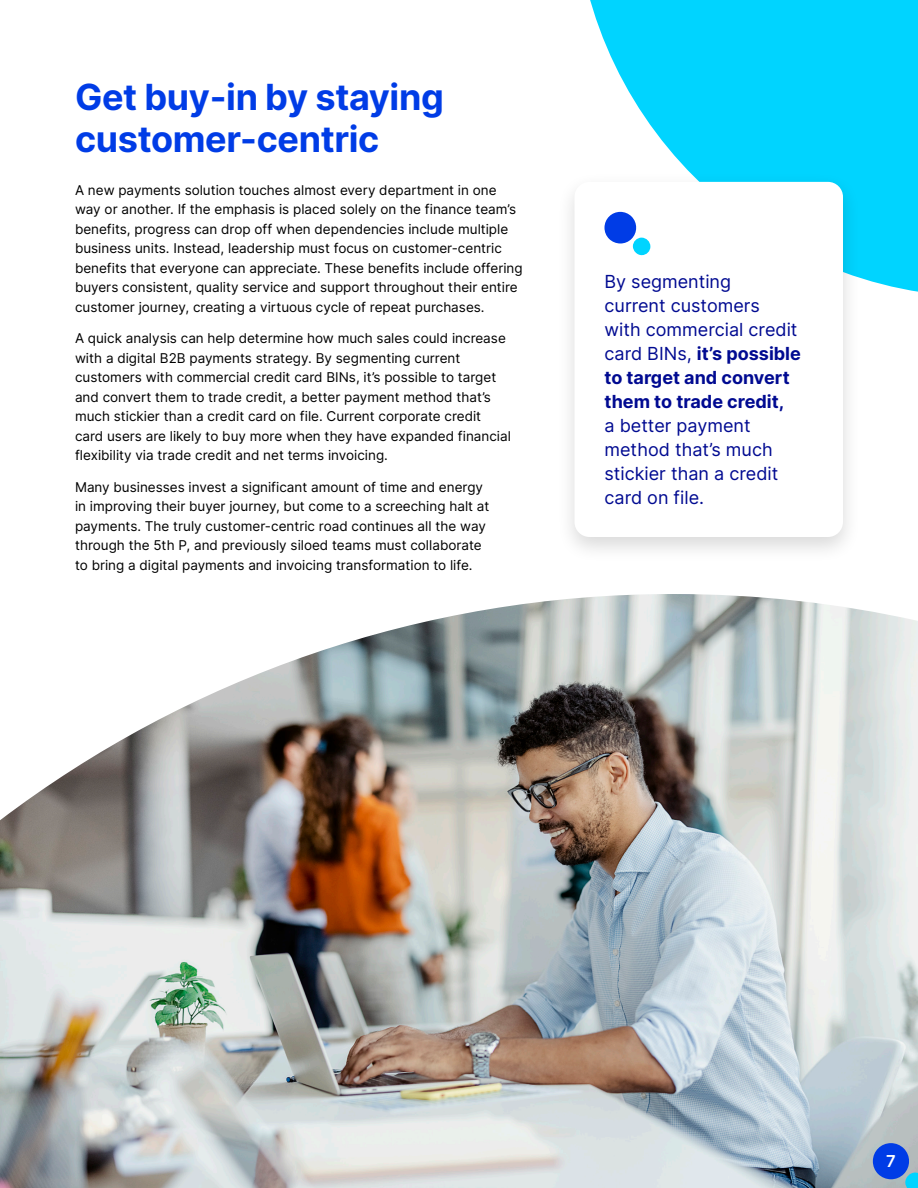
<style>
.page{position:relative;width:918px;height:1188px;background:#fff}
.page>*{position:absolute;margin:0;border:0;box-sizing:border-box;transform-origin:0 0}
.t1{font:700 36px/42px "Inter";letter-spacing:-.01em;color:#003ce6}
.t2{font:18px/24px "Inter";color:#000a91}
.t3{font:600 16.5px "Inter";color:#fff}
.t4{font:13.5px/19.5px "Inter";color:#000}
.s1{font-weight:700}
</style>
<div class="page">
<img style="left:0;top:594px;width:918px;height:594px">
<svg style="left:873px;top:1143px;width:45px;height:45px;background:#487cd6"></svg>
<svg style="left:590px;top:0;width:328px;height:292px;background:#1dd8ff"></svg>
<div style="left:556px;top:172px;width:305px;height:392px;background:#000;opacity:.15"></div>
<div style="left:574px;top:182px;width:269px;height:355px;background:#fff;border-radius:15px"></div>
<svg style="left:604px;top:212px;width:46px;height:43px"></svg>
<p class="t1" style="left:75px;top:75px;width:370px">Get buy-in by staying customer-centric</p>
<p class="t4" style="left:75px;top:180px;width:449px">A new payments solution touches almost every department in one way or another. If the emphasis is placed solely on the finance team’s benefits, progress can drop off when dependencies include multiple business units. Instead, leadership must focus on customer-centric benefits that everyone can appreciate. These benefits include offering buyers consistent, quality service and support throughout their entire customer journey, creating a virtuous cycle of repeat purchases.</p>
<p class="t4" style="left:75px;top:328px;width:437px">A quick analysis can help determine how much sales could increase with a digital B2B payments strategy. By segmenting current customers with commercial credit card BINs, it’s possible to target and convert them to trade credit, a better payment method that’s much stickier than a credit card on file. Current corporate credit card users are likely to buy more when they have expanded financial flexibility via trade credit and net terms invoicing.</p>
<p class="t4" style="left:75px;top:477px;width:416px">Many businesses invest a significant amount of time and energy in improving their buyer journey, but come to a screeching halt at payments. The truly customer-centric road continues all the way through the 5th P, and previously siloed teams must collaborate to bring a digital payments and invoicing transformation to life.</p>
<p class="t2" style="left:604px;top:269px;width:198px">By segmenting<br>current customers<br>with commercial credit card BINs, <span class="s1">it’s possible to target and convert them to trade credit,<br></span>a better payment method that’s much stickier than a credit card on file.</p>
<p class="t3" style="left:886px;top:1149px;width:11px">7</p>
</div>
